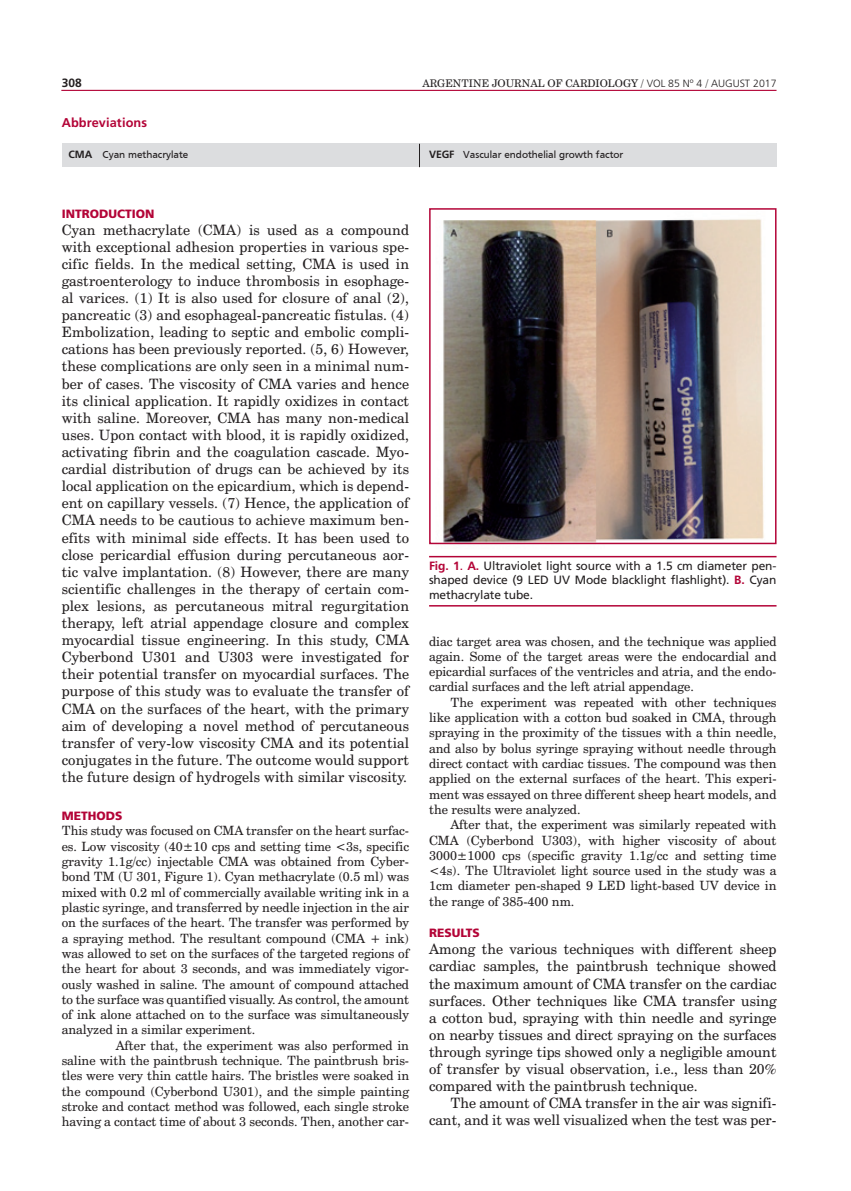
<style>
.page{position:relative;width:851px;height:1191px;background:#fff}
.page>*{position:absolute;margin:0;border:0;box-sizing:border-box;transform-origin:0 0}
.t1{font:14.25px/17.1px "Century Schoolbook BT";color:#231f20;text-align:justify}
.t2{font:12.75px/15.3px "Century Schoolbook BT";color:#231f20;text-align:justify}
.t3{font:700 12.75px "Frutiger LT Std";letter-spacing:.01em;color:#b30437}
.t4{font:12px/14.4px "Frutiger";letter-spacing:-.01em;color:#231f20;text-align:justify}
.t5{font:12px "Frutiger Black B";color:#b30437}
.t6{font:700 12px "Frutiger LT Std";color:#231f20}
.t7{font:10.5px "Frutiger";color:#231f20}
.t8{font:10.5px "Century Schoolbook BT";color:#231f20}
.s1{font-family:"Frutiger LT Std";font-weight:300}
.s2{font-family:"Frutiger LT Std";font-weight:700}
.s3{font-family:"Frutiger LT Std";font-weight:700;color:#b30437}
.s4{color:#b30437}
</style>
<div class="page">
<img style="left:311px;top:89px;width:466px;height:518px">
<div style="left:429px;top:208px;width:347px;height:336px;border:2px solid #b30437"></div>
<hr style="left:429px;top:605px;width:347px;height:1px;background:#b30437">
<hr style="left:429px;top:556px;width:347px;height:1px;background:#b30437">
<div style="left:62px;top:144px;width:714px;height:23px;background:#dcdddf"></div>
<svg style="left:419px;top:144px;width:1px;height:23px"></svg>
<hr style="left:61px;top:90px;width:715px;height:1px;background:#b30437">
<p class="t6" style="left:62px;top:75px;width:22px">308</p>
<p class="t3" style="left:62px;top:115px;width:87px">Abbreviations</p>
<p class="t8" style="left:422px;top:77px;width:355px">ARGENTINE JOURNAL OF CARDIOLOGY / <span class="s1">VOL 85 Nº 4</span> / <span class="s1">AUGUST 2017</span></p>
<p class="t7" style="left:69px;top:149px;width:121px"><span class="s2">CMA</span> Cyan methacrylate</p>
<p class="t7" style="left:429px;top:149px;width:196px"><span class="s2">VEGF</span> Vascular endothelial growth factor</p>
<p class="t5" style="left:62px;top:206px;width:94px">INTRODUCTION</p>
<p class="t1" style="left:62px;top:221px;width:349px">Cyan methacrylate (CMA) is used as a compound with exceptional adhesion properties in various spe&shy;cific fields. In the medical setting, CMA is used in gastroenterology to induce thrombosis in esophage&shy;al varices. (1) It is also used for closure of anal (2), pancreatic (3) and esophageal-pancreatic fistulas. (4)<br>Embolization, leading to septic and embolic compli&shy;cations has been previously reported. (5, 6) However, these complications are only seen in a minimal num&shy;ber of cases. The viscosity of CMA varies and hence its clinical application. It rapidly oxidizes in contact with saline. Moreover, CMA has many non-medical uses. Upon contact with blood, it is rapidly oxidized, activating fibrin and the coagulation cascade. Myo&shy;cardial distribution of drugs can be achieved by its local application on the epicardium, which is depend&shy;ent on capillary vessels. (7) Hence, the application of CMA needs to be cautious to achieve maximum ben&shy;efits with minimal side effects. It has been used to close pericardial effusion during percutaneous aor&shy;tic valve implantation. (8) However, there are many scientific challenges in the therapy of certain com&shy;plex lesions, as percutaneous mitral regurgitation therapy, left atrial appendage closure and complex myocardial tissue engineering. In this study, CMA Cyberbond U301 and U303 were investigated for their potential transfer on myocardial surfaces. The purpose of this study was to evaluate the transfer of CMA on the surfaces of the heart, with the primary aim of developing a novel method of percutaneous transfer of very-low viscosity CMA and its potential conjugates in the future. The outcome would support the future design of hydrogels with similar viscosity.</p>
<p class="t5" style="left:62px;top:808px;width:62px">METHODS</p>
<p class="t2" style="left:62px;top:823px;width:349px">This study was focused on CMA transfer on the heart surfac-</p>
<p class="t2" style="left:62px;top:838px;width:349px">es. Low viscosity (40±10 cps and setting time &lt;3s, specific</p>
<p class="t2" style="left:62px;top:853px;width:349px">gravity 1.1g/cc) injectable CMA was obtained from Cyber-</p>
<p class="t2" style="left:62px;top:869px;width:349px">bond TM (U 301, Figure 1). Cyan methacrylate (0.5 ml) was</p>
<p class="t2" style="left:62px;top:884px;width:349px">mixed with 0.2 ml of commercially available writing ink in a</p>
<p class="t2" style="left:62px;top:899px;width:349px">plastic syringe, and transferred by needle injection in the air</p>
<p class="t2" style="left:62px;top:915px;width:349px">on the surfaces of the heart. The transfer was performed by</p>
<p class="t2" style="left:62px;top:930px;width:349px">a spraying method. The resultant compound (CMA + ink)</p>
<p class="t2" style="left:62px;top:945px;width:349px">was allowed to set on the surfaces of the targeted regions of</p>
<p class="t2" style="left:62px;top:960px;width:349px">the heart for about 3 seconds, and was immediately vigor-</p>
<p class="t2" style="left:62px;top:976px;width:349px">ously washed in saline. The amount of compound attached</p>
<p class="t2" style="left:62px;top:991px;width:349px">to the surface was quantified visually. As control, the amount</p>
<p class="t2" style="left:62px;top:1006px;width:349px">of ink alone attached on to the surface was simultaneously</p>
<p class="t2" style="left:62px;top:1022px;width:195px">analyzed in a similar experiment.</p>
<p class="t2" style="left:116px;top:1037px;width:295px">After that, the experiment was also performed in</p>
<p class="t2" style="left:62px;top:1052px;width:349px">saline with the paintbrush technique. The paintbrush bris-</p>
<p class="t2" style="left:62px;top:1068px;width:349px">tles were very thin cattle hairs. The bristles were soaked in</p>
<p class="t2" style="left:62px;top:1083px;width:349px">the compound (Cyberbond U301), and the simple painting</p>
<p class="t2" style="left:62px;top:1098px;width:349px">stroke and contact method was followed, each single stroke</p>
<p class="t2" style="left:62px;top:1113px;width:349px">having a contact time of about 3 seconds. Then, another car-</p>
<p class="t4" style="left:429px;top:558px;width:349px"><span class="s3">Fig. 1</span><span class="s4">.</span> <span class="s3">A.</span> Ultraviolet light source with a 1.5 cm diameter pen&shy;shaped device (9 LED UV Mode blacklight flashlight). <span class="s3">B.</span> Cyan methacrylate tube.</p>
<p class="t2" style="left:429px;top:633px;width:349px">diac target area was chosen, and the technique was applied again. Some of the target areas were the endocardial and epicardial surfaces of the ventricles and atria, and the endo&shy;cardial surfaces and the left atrial appendage.</p>
<p class="t2" style="left:429px;top:694px;width:349px;text-indent:21px">The experiment was repeated with other techniques like application with a cotton bud soaked in CMA, through spraying in the proximity of the tissues with a thin needle, and also by bolus syringe spraying without needle through direct contact with cardiac tissues. The compound was then applied on the external surfaces of the heart. This experi&shy;ment was essayed on three different sheep heart models, and the results were analyzed.</p>
<p class="t2" style="left:429px;top:817px;width:349px;text-indent:21px">After that, the experiment was similarly repeated with CMA (Cyberbond U303), with higher viscosity of about 3000±1000 cps (specific gravity 1.1g/cc and setting time &lt;4s). The Ultraviolet light source used in the study was a 1cm diameter pen-shaped 9 LED light-based UV device in the range of 385-400 nm.</p>
<p class="t5" style="left:429px;top:925px;width:52px">RESULTS</p>
<p class="t1" style="left:429px;top:940px;width:349px">Among the various techniques with different sheep cardiac samples, the paintbrush technique showed the maximum amount of CMA transfer on the cardiac surfaces. Other techniques like CMA transfer using a cotton bud, spraying with thin needle and syringe on nearby tissues and direct spraying on the surfaces through syringe tips showed only a negligible amount of transfer by visual observation, i.e., less than 20% compared with the paintbrush technique.</p>
<p class="t1" style="left:429px;top:1094px;width:349px;text-align:right">The amount of CMA transfer in the air was signifi&shy;cant, and it was well visualized when the test was per-</p>
</div>
